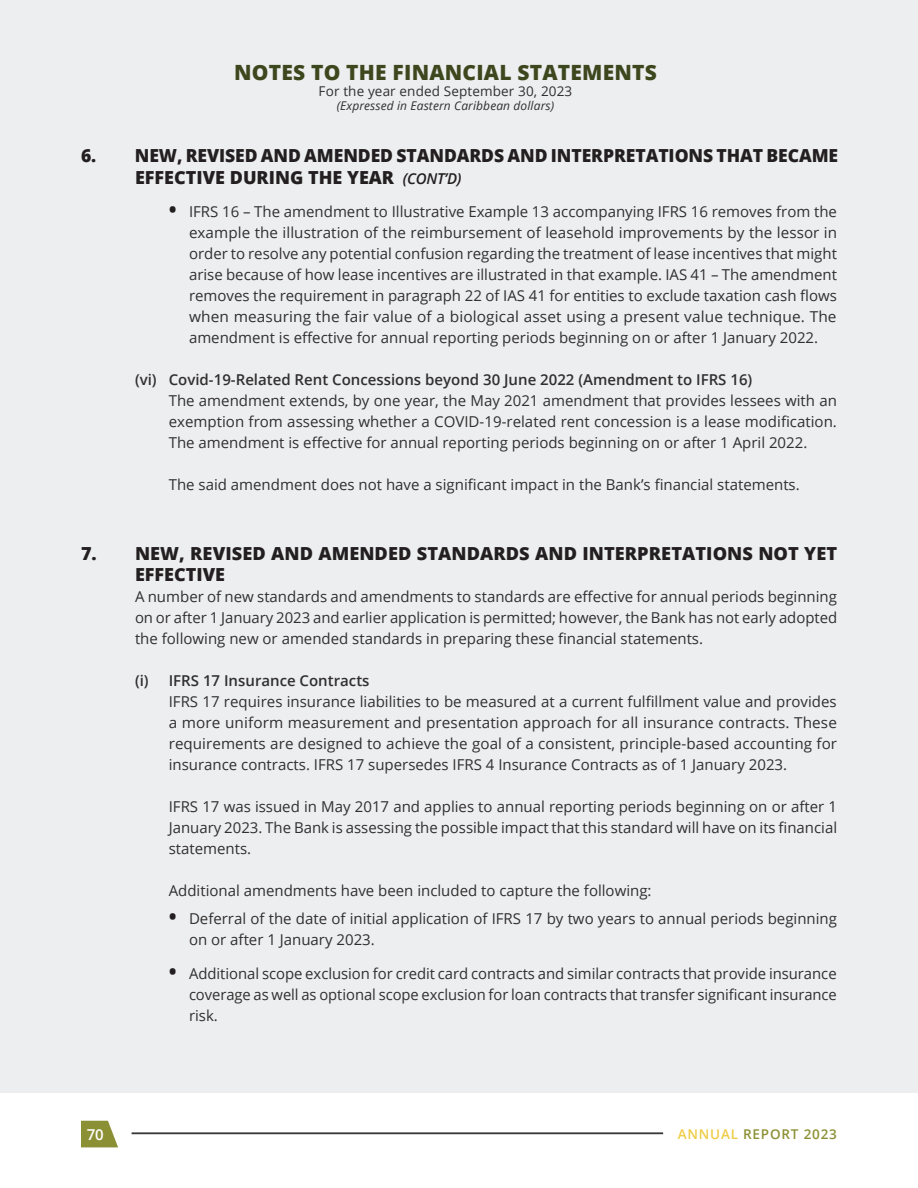
<style>
.page{position:relative;width:918px;height:1188px;background:#fff}
.page>*{position:absolute;margin:0;border:0;box-sizing:border-box;transform-origin:0 0}
.t1{font:800 21px "Open Sans";letter-spacing:.01em;color:#3d471e}
.t2{font:800 18px/21px "Open Sans";color:#231f20}
.t3{font:15px/21px "Open Sans";color:#312f30;text-align:justify}
.t4{font:600 15px "Open Sans";color:#312f30}
.t5{font:600 15px "Open Sans";color:#fff}
.t6{font:13.5px "Open Sans";letter-spacing:.01em;color:#312f30}
.t7{font:600 13.5px "Open Sans";letter-spacing:.06em;color:#8c9035}
.t8{font:italic 12px "Open Sans";letter-spacing:.01em;color:#312f30}
.s1{font-weight:600;font-style:italic;font-size:15px}
.s2{font-weight:700;font-size:21px;color:#231f20}
.s3{color:#efcc46}
</style>
<div class="page">
<svg style="left:81px;top:1121px;width:37px;height:26px"></svg>
<hr style="left:132px;top:1133px;width:531px;height:1px;background:#231f20">
<div style="left:0;top:0;width:918px;height:1094px;background:#edeeef"></div>
<h1 class="t1" style="left:234px;top:56px;width:424px">NOTES TO THE FINANCIAL STATEMENTS</h1>
<p class="t6" style="left:319px;top:82px;width:255px">For the year ended September 30, 2023</p>
<p class="t8" style="left:337px;top:98px;width:219px">(Expressed in Eastern Caribbean dollars)</p>
<p class="t2" style="left:135px;top:144px;width:705px;line-height:21.6px;text-indent:-54px">6. NEW, REVISED AND AMENDED STANDARDS AND INTERPRETATIONS THAT BECAME<br>EFFECTIVE DURING THE YEAR <span class="s1">(CONT’D)</span></p>
<p class="t3" style="left:189px;top:201px;width:650px;text-indent:-20px"><span class="s2">•</span> IFRS 16 – The amendment to Illustrative Example 13 accompanying IFRS 16 removes from the example the illustration of the reimbursement of leasehold improvements by the lessor in order to resolve any potential confusion regarding the treatment of lease incentives that might arise because of how lease incentives are illustrated in that example. IAS 41 – The amendment removes the requirement in paragraph 22 of IAS 41 for entities to exclude taxation cash flows when measuring the fair value of a biological asset using a present value technique. The amendment is effective for annual reporting periods beginning on or after 1 January 2022.</p>
<p class="t4" style="left:135px;top:370px;width:619px">(vi) Covid-19-Related Rent Concessions beyond 30 June 2022 (Amendment to IFRS 16)</p>
<p class="t3" style="left:169px;top:390px;width:670px">The amendment extends, by one year, the May 2021 amendment that provides lessees with an exemption from assessing whether a COVID-19-related rent concession is a lease modification.<br>The amendment is effective for annual reporting periods beginning on or after 1 April 2022.</p>
<p class="t3" style="left:169px;top:474px;width:633px">The said amendment does not have a significant impact in the Bank’s financial statements.</p>
<p class="t2" style="left:135px;top:542px;width:704px;text-indent:-54px">7. NEW, REVISED AND AMENDED STANDARDS AND INTERPRETATIONS NOT YET<br>EFFECTIVE</p>
<p class="t3" style="left:135px;top:586px;width:704px">A number of new standards and amendments to standards are effective for annual periods beginning on or after 1 January 2023 and earlier application is permitted; however, the Bank has not early adopted the following new or amended standards in preparing these financial statements.</p>
<p class="t4" style="left:135px;top:670px;width:236px">(i) IFRS 17 Insurance Contracts</p>
<p class="t3" style="left:169px;top:691px;width:670px">IFRS 17 requires insurance liabilities to be measured at a current fulfillment value and provides a more uniform measurement and presentation approach for all insurance contracts. These requirements are designed to achieve the goal of a consistent, principle-based accounting for insurance contracts. IFRS 17 supersedes IFRS 4 Insurance Contracts as of 1 January 2023.</p>
<p class="t3" style="left:169px;top:796px;width:670px">IFRS 17 was issued in May 2017 and applies to annual reporting periods beginning on or after 1<br>January 2023. The Bank is assessing the possible impact that this standard will have on its financial statements.</p>
<p class="t3" style="left:169px;top:880px;width:484px">Additional amendments have been included to capture the following:</p>
<p class="t3" style="left:189px;top:908px;width:650px;text-indent:-20px"><span class="s2">•</span> Deferral of the date of initial application of IFRS 17 by two years to annual periods beginning on or after 1 January 2023.</p>
<p class="t3" style="left:189px;top:963px;width:649px;text-indent:-20px"><span class="s2">•</span> Additional scope exclusion for credit card contracts and similar contracts that provide insurance coverage as well as optional scope exclusion for loan contracts that transfer significant insurance risk.</p>
<p class="t5" style="left:87px;top:1124px;width:19px">70</p>
<p class="t7" style="left:678px;top:1125px;width:161px"><span class="s3">ANNUAL</span> REPORT 2023</p>
</div>
